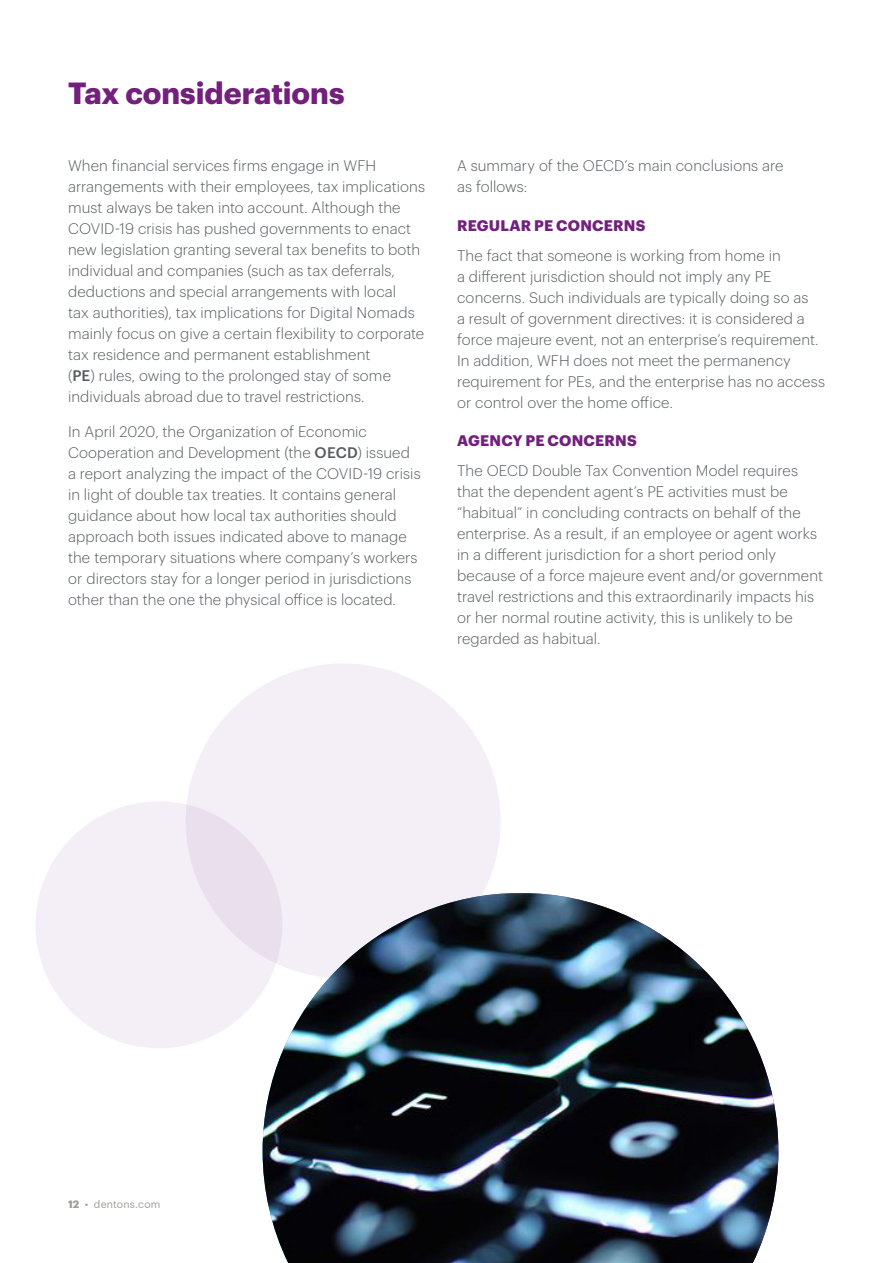
<style>
.page{position:relative;width:893px;height:1263px;background:#fff}
.page>*{position:absolute;margin:0;border:0;box-sizing:border-box;transform-origin:0 0}
.t1{font:700 30px "Dentons Sans";color:#73207d}
.t2{font:300 15px/21px "Dentons Sans";letter-spacing:.005em;color:#575a60}
.t3{font:700 15px "Dentons Sans";letter-spacing:.015em;color:#73207d}
.t4{font:10.5px "Dentons Sans";letter-spacing:.015em;color:#9d9d9c}
.s1{font-weight:500}
.s2{font-weight:700}
</style>
<div class="page">
<img style="left:263px;top:893px;width:515px;height:370px">
<svg style="left:36px;top:802px;width:261px;height:261px;fill:#f4eff6"></svg>
<svg style="left:166px;top:664px;width:354px;height:334px;fill:#f4eff6"></svg>
<h1 class="t1" style="left:68px;top:70px;width:278px">Tax considerations</h1>
<p class="t2" style="left:68px;top:154px;width:358px">When financial services firms engage in WFH arrangements with their employees, tax implications must always be taken into account. Although the COVID-19 crisis has pushed governments to enact new legislation granting several tax benefits to both individual and companies (such as tax deferrals, deductions and special arrangements with local<br>tax authorities), tax implications for Digital Nomads mainly focus on give a certain flexibility to corporate tax residence and permanent establishment<br>(<span class="s1">PE</span>) rules, owing to the prolonged stay of some individuals abroad due to travel restrictions.</p>
<p class="t2" style="left:68px;top:420px;width:354px">In April 2020, the Organization of Economic Cooperation and Development (the <span class="s1">OECD</span>) issued a report analyzing the impact of the COVID-19 crisis in light of double tax treaties. It contains general guidance about how local tax authorities should approach both issues indicated above to manage the temporary situations where company’s workers or directors stay for a longer period in jurisdictions other than the one the physical office is located.</p>
<p class="t2" style="left:457px;top:154px;width:328px">A summary of the OECD’s main conclusions are as follows:</p>
<p class="t3" style="left:457px;top:214px;width:190px">REGULAR PE CONCERNS</p>
<p class="t2" style="left:457px;top:244px;width:369px">The fact that someone is working from home in<br>a different jurisdiction should not imply any PE concerns. Such individuals are typically doing so as<br>a result of government directives: it is considered a force majeure event, not an enterprise’s requirement.<br>In addition, WFH does not meet the permanency requirement for PEs, and the enterprise has no access or control over the home office.</p>
<p class="t3" style="left:457px;top:429px;width:181px">AGENCY PE CONCERNS</p>
<p class="t2" style="left:457px;top:459px;width:368px">The OECD Double Tax Convention Model requires that the dependent agent’s PE activities must be “habitual” in concluding contracts on behalf of the enterprise. As a result, if an employee or agent works in a different jurisdiction for a short period only because of a force majeure event and/or government travel restrictions and this extraordinarily impacts his or her normal routine activity, this is unlikely to be regarded as habitual.</p>
<p class="t4" style="left:68px;top:1196px;width:94px"><span class="s2">12</span> • dentons.com</p>
</div>
